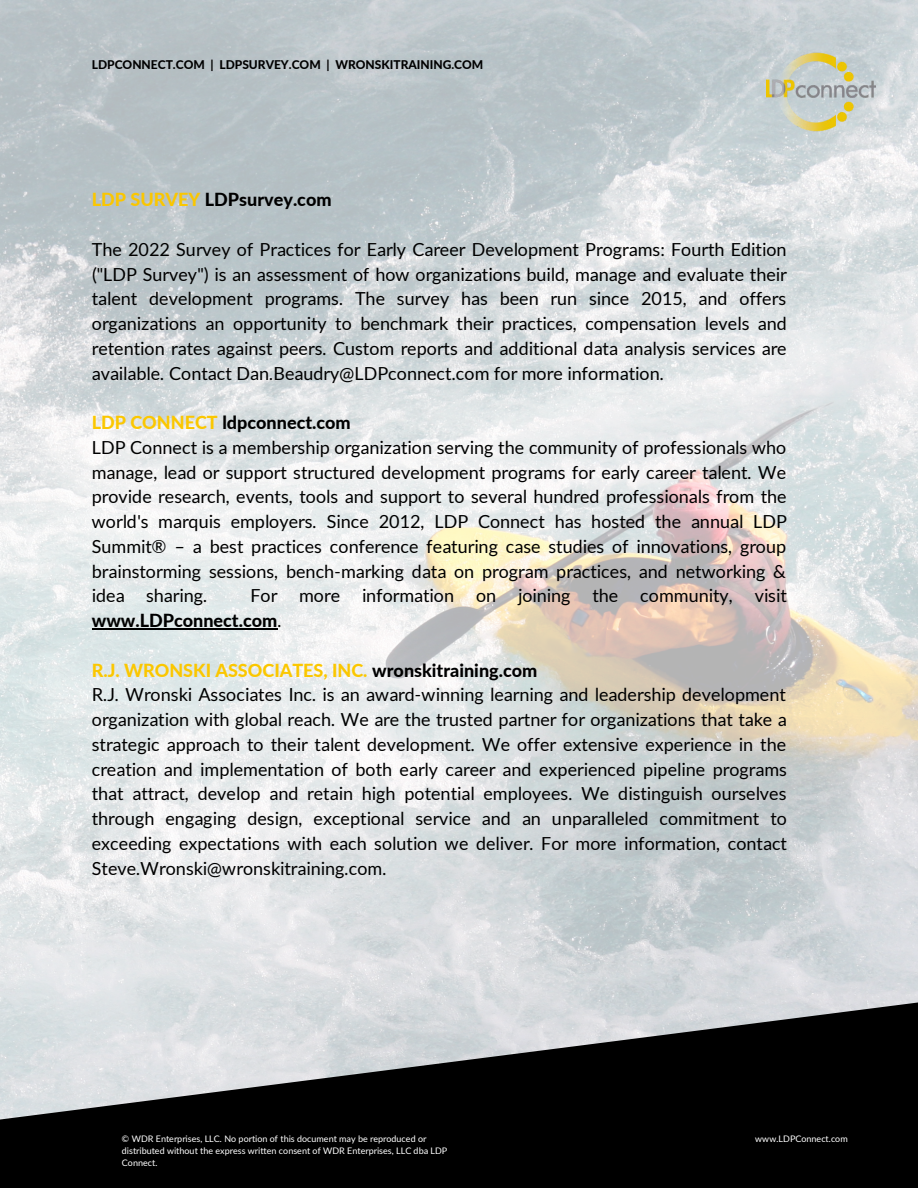
<style>
.page{position:relative;width:918px;height:1188px;background:#fff}
.page>*{position:absolute;margin:0;border:0;box-sizing:border-box;transform-origin:0 0}
.t1{font:18px/24.8px "Lato";color:#000;text-align:justify}
.t2{font:800 18px "Lato";color:#000}
.t3{font:800 18px "Lato";color:#fbc700}
.t4{font:800 12px "Lato";color:#000}
.t5{font:9px/12px "Lato";color:#fff}
.s1{color:#fbc700}
.s2{font-weight:800}
.s3{color:#000}
</style>
<div class="page">
<img style="left:0;top:0;width:918px;height:989px">
<hr style="left:92px;top:628px;width:185px;height:1px;background:#000">
<img style="left:766px;top:37px;width:109px;height:109px">
<svg style="left:0;top:989px;width:918px;height:199px;background:#4f5051"></svg>
<p class="t4" style="left:92px;top:57px;width:393px">LDPCONNECT.COM | LDPSURVEY.COM | WRONSKITRAINING.COM</p>
<p class="t2" style="left:92px;top:189px;width:241px"><span class="s1">LDP SURVEY</span> LDPsurvey.com</p>
<p class="t1" style="left:92px;top:237px;width:697px">The 2022 Survey of Practices for Early Career Development Programs: Fourth Edition ("LDP Survey") is an assessment of how organizations build, manage and evaluate their talent development programs. The survey has been run since 2015, and offers organizations an opportunity to benchmark their practices, compensation levels and retention rates against peers. Custom reports and additional data analysis services are available. Contact Dan.Beaudry@LDPconnect.com for more information.</p>
<p class="t2" style="left:92px;top:411px;width:260px"><span class="s1">LDP CONNECT</span> ldpconnect.com</p>
<p class="t1" style="left:92px;top:435px;width:697px">LDP Connect is a membership organization serving the community of professionals who manage, lead or support structured development programs for early career talent. We provide research, events, tools and support to several hundred professionals from the world's marquis employers. Since 2012, LDP Connect has hosted the annual LDP Summit® – a best practices conference featuring case studies of innovations, group brainstorming sessions, bench-marking data on program practices, and networking &amp; idea sharing.</p>
<p class="t1" style="left:92px;top:583px;width:697px;text-indent:159px">For more information on joining the community, visit <span class="s2">www.LDPconnect.com</span>.</p>
<p class="t3" style="left:92px;top:659px;width:447px">R.J. WRONSKI ASSOCIATES, INC. <span class="s3">wronskitraining.com</span></p>
<p class="t1" style="left:92px;top:682px;width:697px">R.J. Wronski Associates Inc. is an award-winning learning and leadership development organization with global reach. We are the trusted partner for organizations that take a strategic approach to their talent development. We offer extensive experience in the creation and implementation of both early career and experienced pipeline programs that attract, develop and retain high potential employees. We distinguish ourselves through engaging design, exceptional service and an unparalleled commitment to exceeding expectations with each solution we deliver. For more information, contact Steve.Wronski@wronskitraining.com.</p>
<p class="t5" style="left:122px;top:1132px;width:327px">© WDR Enterprises, LLC. No portion of this document may be reproduced or distributed without the express written consent of WDR Enterprises, LLC dba LDP<br>Connect.</p>
<p class="t5" style="left:755px;top:1132px;width:94px">www.LDPConnect.com</p>
</div>
